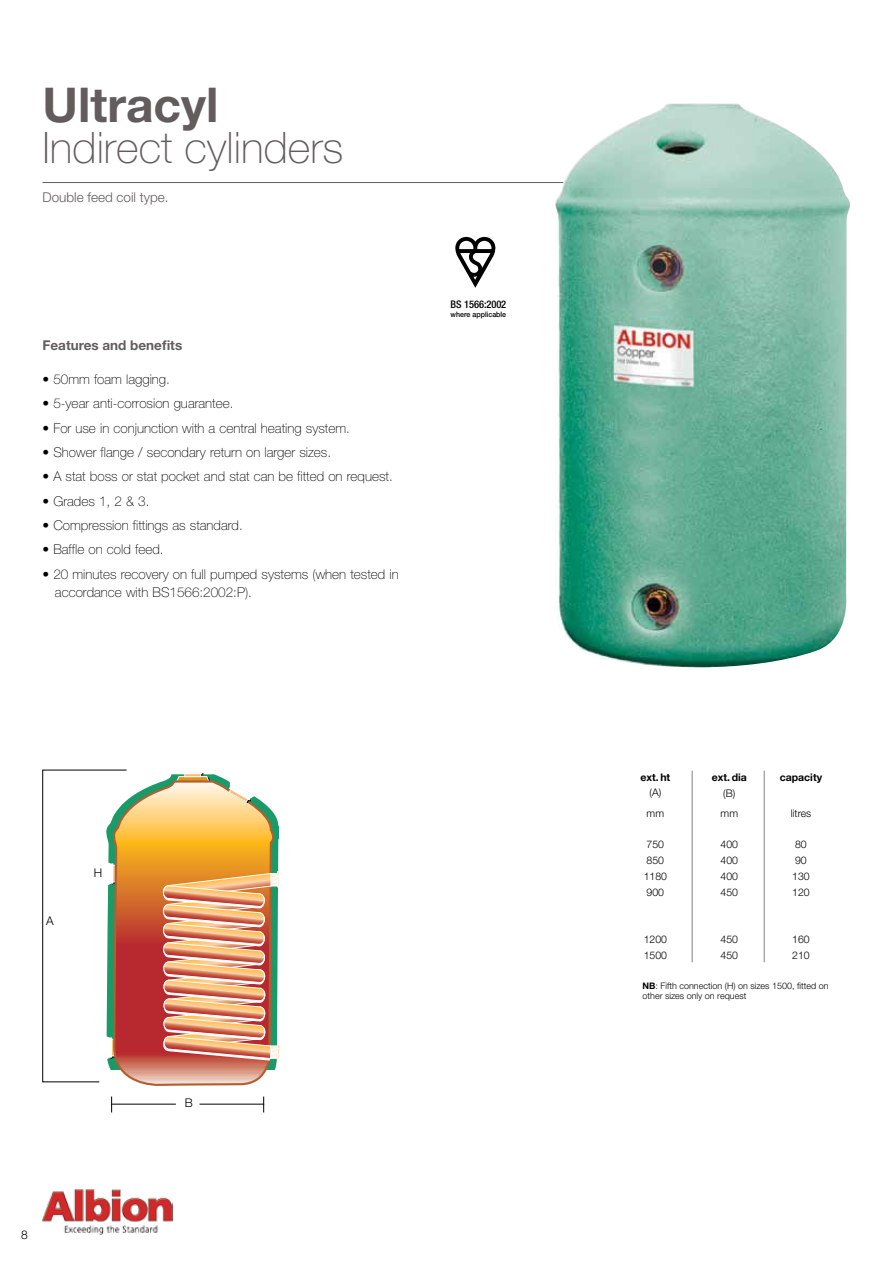
<style>
.page{position:relative;width:893px;height:1263px;background:#fff}
.page>*{position:absolute;margin:0;border:0;box-sizing:border-box;transform-origin:0 0}
.t1{font:700 48px "Helvetica Neue";color:#625d5c}
.t2{font:100 43.5px "Helvetica Neue";color:#625d5c}
.t3{font:100 13.5px/18px "Helvetica Neue";color:#000}
.t4{font:700 13.5px "Helvetica Neue";color:#625d5c}
.t5{font:300 13.5px "Helvetica Neue";color:#625d5c}
.t6{font:300 12px "Helvetica Neue";color:#000}
.t7{font:300 10.5px/15.8px "Helvetica Neue";color:#000}
.t8{font:700 10.5px "Helvetica Neue";color:#000}
.t9{font:500 condensed 10.5px "Helvetica Neue";letter-spacing:-.01em;color:#000}
.t10{font:300 9px/10.5px "Helvetica Neue";color:#000}
.t11{font:500 7.5px "Helvetica Neue";color:#000;scale:.94 1}
.s1{font-weight:700}
</style>
<div class="page">
<img style="left:42px;top:1189px;width:130px;height:45px">
<hr style="left:43px;top:182px;width:765px;height:1px;background:#625d5c">
<img style="left:555px;top:103px;width:295px;height:565px">
<svg style="left:176px;top:773px;width:35px;height:6px"></svg>
<svg style="left:127px;top:779px;width:149px;height:307px;background:#da965a"></svg>
<svg style="left:229px;top:781px;width:26px;height:22px"></svg>
<svg style="left:163px;top:871px;width:116px;height:190px;background:#dca17b"></svg>
<svg style="left:42px;top:770px;width:85px;height:312px"></svg>
<hr style="left:111px;top:1104px;width:65px;height:1px;background:#000">
<hr style="left:199px;top:1104px;width:65px;height:1px;background:#000">
<svg style="left:263px;top:1096px;width:1px;height:16px"></svg>
<svg style="left:111px;top:1096px;width:1px;height:16px"></svg>
<hr style="left:764px;top:771px;width:1px;height:191px;background:#808285">
<hr style="left:692px;top:771px;width:1px;height:191px;background:#808285">
<svg style="left:455px;top:237px;width:40px;height:51px"></svg>
<h1 class="t1" style="left:43px;top:75px;width:177px">Ultracyl</h1>
<h2 class="t2" style="left:43px;top:122px;width:302px">Indirect cylinders</h2>
<p class="t5" style="left:43px;top:189px;width:128px">Double feed coil type.</p>
<p class="t4" style="left:43px;top:337px;width:141px">Features and benefits</p>
<p class="t3" style="left:43px;top:370px;width:129px">• 50mm foam lagging.</p>
<p class="t3" style="left:43px;top:394px;width:192px">• 5-year anti-corrosion guarantee.</p>
<p class="t3" style="left:43px;top:419px;width:309px">• For use in conjunction with a central heating system.</p>
<p class="t3" style="left:43px;top:443px;width:290px">• Shower flange / secondary return on larger sizes.</p>
<p class="t3" style="left:43px;top:467px;width:352px">• A stat boss or stat pocket and stat can be fitted on request.</p>
<p class="t3" style="left:43px;top:492px;width:108px">• Grades 1, 2 &amp; 3.</p>
<p class="t3" style="left:43px;top:516px;width:202px">• Compression fittings as standard.</p>
<p class="t3" style="left:43px;top:541px;width:123px">• Baffle on cold feed.</p>
<p class="t3" style="left:55px;top:565px;width:345px;text-indent:-12px">• 20 minutes recovery on full pumped systems (when tested in accordance with BS1566:2002:P).</p>
<p class="t9" style="left:450px;top:298px;width:57px">BS 1566:2002</p>
<p class="t11" style="left:451px;top:310px;width:61px">where applicable</p>
<p class="t6" style="left:46px;top:913px;width:9px">A</p>
<p class="t6" style="left:94px;top:866px;width:10px">H</p>
<p class="t6" style="left:21px;top:1227px;width:8px">8</p>
<p class="t6" style="left:185px;top:1095px;width:10px">B</p>
<p class="t8" style="left:780px;top:770px;width:44px">capacity</p>
<p class="t7" style="left:791px;top:805px;width:22px">litres</p>
<p class="t7" style="left:792px;top:836px;width:19px">80<br>90<br>130<br>120</p>
<p class="t7" style="left:792px;top:931px;width:19px">160<br>210</p>
<p class="t10" style="left:643px;top:980px;width:187px"><span class="s1">NB</span>: Fifth connection (H) on sizes 1500, fitted on other sizes only on request</p>
<p class="t8" style="left:640px;top:770px;width:31px">ext. ht</p>
<p class="t7" style="left:647px;top:782px;width:19px;line-height:20.1px">(A) mm</p>
<p class="t7" style="left:644px;top:836px;width:25px">750<br>850<br>1180<br>900</p>
<p class="t7" style="left:644px;top:931px;width:25px">1200<br>1500</p>
<p class="t8" style="left:712px;top:770px;width:37px">ext.dia</p>
<p class="t7" style="left:721px;top:782px;width:19px;line-height:20.1px">(B) mm</p>
<p class="t7" style="left:721px;top:836px;width:19px;text-align:justify">400<br>400<br>400<br>450</p>
<p class="t7" style="left:721px;top:931px;width:19px">450<br>450</p>
</div>
